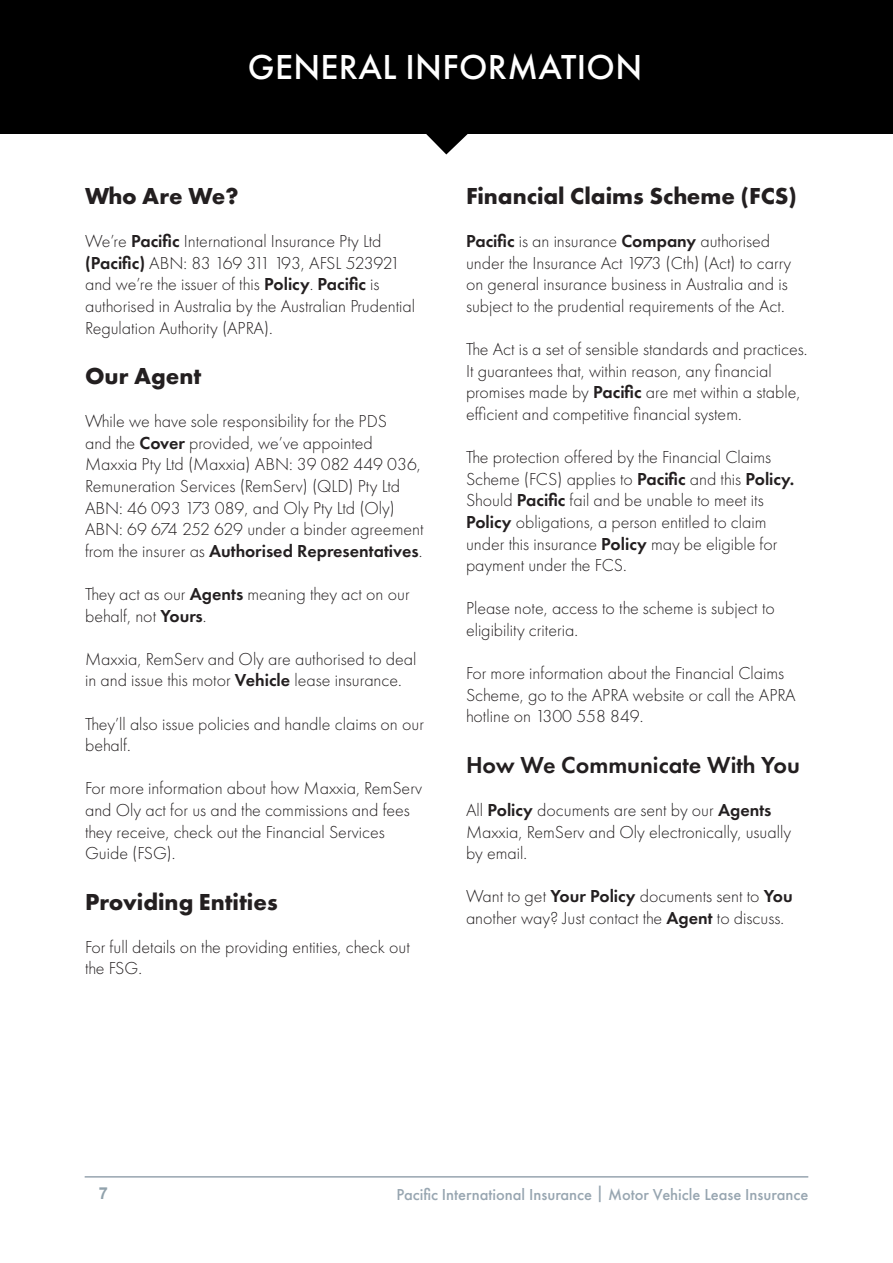
<style>
.page{position:relative;width:893px;height:1263px;background:#fff}
.page>*{position:absolute;margin:0;border:0;box-sizing:border-box;transform-origin:0 0}
.Chapter_Heading{font:500 36px "Futura PT";letter-spacing:.01em;color:#fff}
.t1{font:700 24px "Futura PT";color:#231f20}
.t2{font:600 24px "Futura PT";color:#231f20}
.t3{font:300 18px/21.6px "Futura PT";color:#231f20}
.t4{font:500 16.5px "Futura PT";color:#98a6b1}
.t5{font:700 16.5px "Arial";color:#91a2ac}
.s1{font-weight:600}
</style>
<div class="page">
<hr style="left:85px;top:1176px;width:723px;height:1px;background:#97a5b0">
<div style="left:0;top:0;width:893px;height:133px;background:#000"></div>
<svg style="left:425px;top:133px;width:43px;height:21px"></svg>
<p class="Chapter_Heading" style="left:248px;top:46px;width:396px">GENERAL INFORMATION</p>
<p class="t1" style="left:85px;top:180px;width:155px">Who Are We?</p>
<p class="t3" style="left:85px;top:231px;width:332px">We’re <span class="s1">Pacific</span> International Insurance Pty Ltd <span class="s1">(Pacific)</span> ABN: 83 169 311 193, AFSL 523921 and we’re the issuer of this <span class="s1">Policy</span>. <span class="s1">Pacific</span> is authorised in Australia by the Australian Prudential Regulation Authority (APRA).</p>
<p class="t1" style="left:85px;top:360px;width:118px">Our Agent</p>
<p class="t3" style="left:85px;top:411px;width:340px">While we have sole responsibility for the PDS<br>and the <span class="s1">Cover</span> provided, we’ve appointed Maxxia Pty Ltd (Maxxia) ABN: 39 082 449 036, Remuneration Services (RemServ) (QLD) Pty Ltd ABN: 46 093 173 089, and Oly Pty Ltd (Oly)<br>ABN: 69 674 252 629 under a binder agreement from the insurer as <span class="s1">Authorised Representatives</span>.</p>
<p class="t3" style="left:85px;top:583px;width:326px">They act as our <span class="s1">Agents</span> meaning they act on our behalf, not <span class="s1">Yours</span>.</p>
<p class="t3" style="left:85px;top:648px;width:333px">Maxxia, RemServ and Oly are authorised to deal in and issue this motor <span class="s1">Vehicle</span> lease insurance.</p>
<p class="t3" style="left:85px;top:713px;width:340px">They’ll also issue policies and handle claims on our behalf.</p>
<p class="t3" style="left:85px;top:778px;width:339px">For more information about how Maxxia, RemServ and Oly act for us and the commissions and fees they receive, check out the Financial Services Guide (FSG).</p>
<p class="t1" style="left:85px;top:886px;width:194px">Providing Entities</p>
<p class="t3" style="left:85px;top:936px;width:326px">For full details on the providing entities, check out the FSG.</p>
<p class="t1" style="left:466px;top:180px;width:333px">Financial Claims Scheme (FCS)</p>
<p class="t3" style="left:466px;top:231px;width:327px"><span class="s1">Pacific</span> is an insurance <span class="s1">Company</span> authorised under the Insurance Act 1973 (Cth) (Act) to carry on general insurance business in Australia and is subject to the prudential requirements of the Act.</p>
<p class="t3" style="left:466px;top:339px;width:343px">The Act is a set of sensible standards and practices.<br>It guarantees that, within reason, any financial promises made by <span class="s1">Pacific</span> are met within a stable, efficient and competitive financial system.</p>
<p class="t3" style="left:466px;top:447px;width:330px">The protection offered by the Financial Claims Scheme (FCS) applies to <span class="s1">Pacific</span> and this <span class="s1">Policy.<br></span>Should <span class="s1">Pacific</span> fail and be unable to meet its <span class="s1">Policy</span> obligations, a person entitled to claim under this insurance <span class="s1">Policy</span> may be eligible for payment under the FCS.</p>
<p class="t3" style="left:466px;top:598px;width:310px">Please note, access to the scheme is subject to eligibility criteria.</p>
<p class="t3" style="left:466px;top:663px;width:331px">For more information about the Financial Claims<br>Scheme, go to the APRA website or call the APRA hotline on 1300 558 849.</p>
<p class="t2" style="left:466px;top:750px;width:335px">How We Communicate With You</p>
<p class="t3" style="left:466px;top:799px;width:327px">All <span class="s1">Policy</span> documents are sent by our <span class="s1">Agents<br></span>Maxxia, RemServ and Oly electronically, usually by email.</p>
<p class="t3" style="left:466px;top:886px;width:328px">Want to get <span class="s1">Your Policy</span> documents sent to <span class="s1">You </span>another way? Just contact the <span class="s1">Agent</span> to discuss.</p>
<p class="t5" style="left:99px;top:1182px;width:11px">7</p>
<p class="t4" style="left:396px;top:1184px;width:413px">Pacific International Insurance | Motor Vehicle Lease Insurance</p>
</div>
